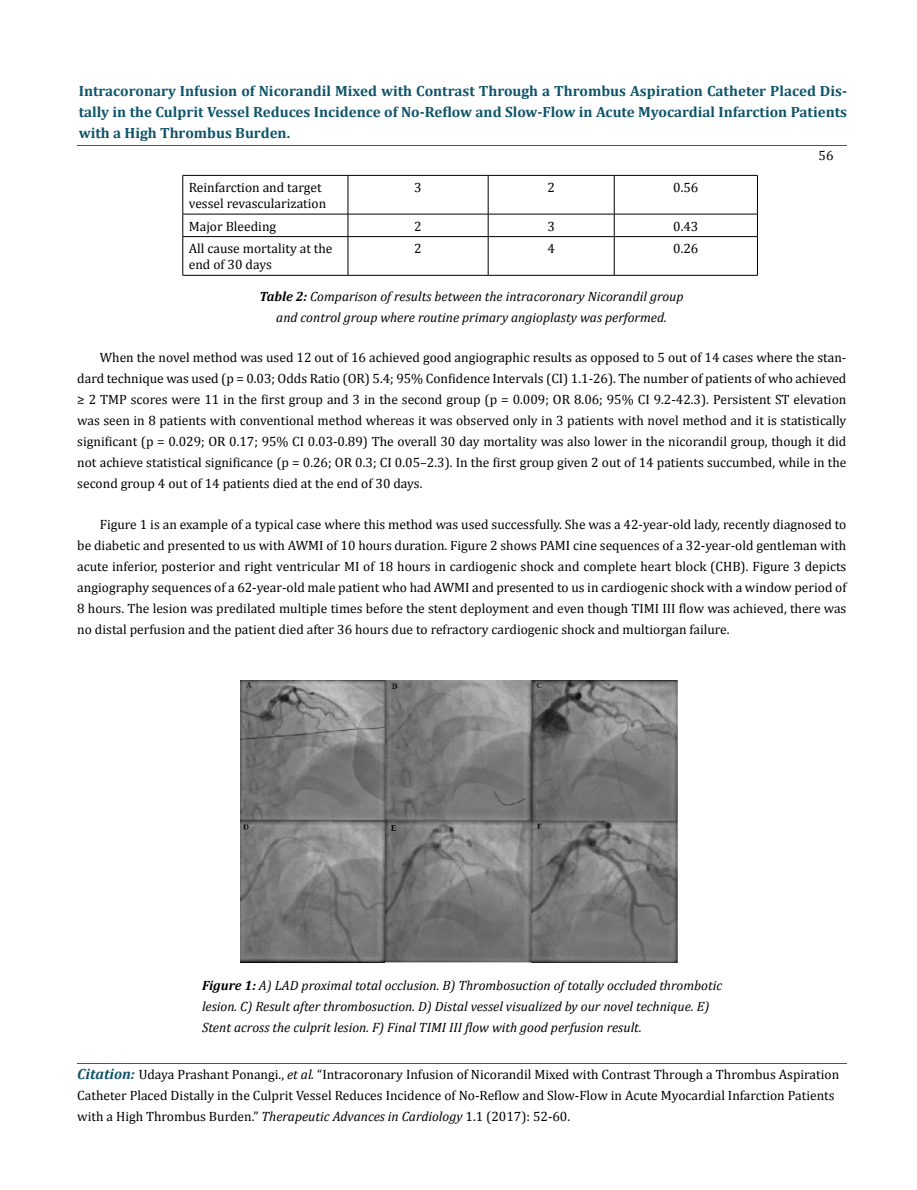
<style>
.page{position:relative;width:917px;height:1190px;background:#fff}
.page>*{position:absolute;margin:0;border:0;box-sizing:border-box;transform-origin:0 0}
.t1{font:700 14.85px/21px "Cambria";color:#0e546a;text-align:justify}
.t2{font:13.5px/21px "Cambria";color:#000}
.t3{font:italic 13.5px/21px "Cambria";color:#000;text-align:center}
.s1{font-weight:700}
.s2{font-weight:700;font-style:italic;font-size:14.85px;color:#0e546a}
.s3{font-style:italic}
</style>
<div class="page">
<hr style="left:77px;top:1063px;width:769px;height:1px;background:#0d66b1">
<hr style="left:77px;top:145px;width:770px;height:1px;background:#0d66b1">
<hr style="left:183px;top:175px;width:165px;height:1px;background:#000">
<hr style="left:182px;top:175px;width:1px;height:39px;background:#000">
<hr style="left:348px;top:175px;width:140px;height:1px;background:#000">
<hr style="left:348px;top:175px;width:1px;height:39px;background:#000">
<hr style="left:488px;top:175px;width:126px;height:1px;background:#000">
<hr style="left:488px;top:175px;width:1px;height:39px;background:#000">
<hr style="left:614px;top:175px;width:143px;height:1px;background:#000">
<hr style="left:614px;top:175px;width:1px;height:39px;background:#000">
<hr style="left:757px;top:175px;width:1px;height:39px;background:#000">
<hr style="left:183px;top:214px;width:165px;height:1px;background:#000">
<svg style="left:182px;top:214px;width:1px;height:22px"></svg>
<hr style="left:348px;top:214px;width:140px;height:1px;background:#000">
<svg style="left:348px;top:214px;width:1px;height:22px"></svg>
<hr style="left:488px;top:214px;width:126px;height:1px;background:#000">
<svg style="left:488px;top:214px;width:1px;height:22px"></svg>
<hr style="left:614px;top:214px;width:143px;height:1px;background:#000">
<svg style="left:614px;top:214px;width:1px;height:22px"></svg>
<svg style="left:757px;top:214px;width:1px;height:22px"></svg>
<hr style="left:183px;top:236px;width:165px;height:1px;background:#000">
<hr style="left:182px;top:237px;width:1px;height:38px;background:#000">
<hr style="left:348px;top:236px;width:140px;height:1px;background:#000">
<hr style="left:348px;top:237px;width:1px;height:38px;background:#000">
<hr style="left:488px;top:236px;width:126px;height:1px;background:#000">
<hr style="left:488px;top:237px;width:1px;height:38px;background:#000">
<hr style="left:614px;top:236px;width:143px;height:1px;background:#000">
<hr style="left:614px;top:237px;width:1px;height:38px;background:#000">
<hr style="left:757px;top:237px;width:1px;height:38px;background:#000">
<hr style="left:183px;top:275px;width:165px;height:1px;background:#000">
<hr style="left:348px;top:275px;width:140px;height:1px;background:#000">
<hr style="left:488px;top:275px;width:126px;height:1px;background:#000">
<hr style="left:614px;top:275px;width:143px;height:1px;background:#000">
<img style="left:240px;top:680px;width:437px;height:282px">
<p class="t1" style="left:79px;top:80px;width:770px">Intracoronary Infusion of Nicorandil Mixed with Contrast Through a Thrombus Aspiration Catheter Placed Dis&shy;tally in the Culprit Vessel Reduces Incidence of No-Reflow and Slow-Flow in Acute Myocardial Infarction Patients with a High Thrombus Burden.</p>
<p class="t2" style="left:818px;top:145px;width:16px">56</p>
<p class="t2" style="left:189px;top:179px;width:139px;line-height:16.2px">Reinfarction and target vessel revascularization</p>
<p class="t2" style="left:414px;top:177px;width:9px">3</p>
<p class="t2" style="left:547px;top:177px;width:9px">2</p>
<p class="t2" style="left:673px;top:177px;width:27px">0.56</p>
<p class="t2" style="left:189px;top:215px;width:89px">Major Bleeding</p>
<p class="t2" style="left:414px;top:215px;width:9px">2</p>
<p class="t2" style="left:547px;top:215px;width:9px">3</p>
<p class="t2" style="left:673px;top:215px;width:27px">0.43</p>
<p class="t2" style="left:189px;top:240px;width:145px;line-height:16.2px">All cause mortality at the end of 30 days</p>
<p class="t2" style="left:414px;top:238px;width:9px">2</p>
<p class="t2" style="left:547px;top:238px;width:9px">4</p>
<p class="t2" style="left:673px;top:238px;width:27px">0.26</p>
<p class="t3" style="left:259px;top:285px;width:425px"><span class="s1">Table 2:</span> Comparison of results between the intracoronary Nicorandil group and control group where routine primary angioplasty was performed.</p>
<p class="t2" style="left:77px;top:347px;width:770px;text-align:justify;text-indent:23px">When the novel method was used 12 out of 16 achieved good angiographic results as opposed to 5 out of 14 cases where the stan&shy;dard technique was used (p = 0.03; Odds Ratio (OR) 5.4; 95% Confidence Intervals (CI) 1.1-26). The number of patients of who achieved ≥ 2 TMP scores were 11 in the first group and 3 in the second group (p = 0.009; OR 8.06; 95% CI 9.2-42.3). Persistent ST elevation was seen in 8 patients with conventional method whereas it was observed only in 3 patients with novel method and it is statistically significant (p = 0.029; OR 0.17; 95% CI 0.03-0.89) The overall 30 day mortality was also lower in the nicorandil group, though it did not achieve statistical significance (p = 0.26; OR 0.3; CI 0.05–2.3). In the first group given 2 out of 14 patients succumbed, while in the second group 4 out of 14 patients died at the end of 30 days.</p>
<p class="t2" style="left:77px;top:514px;width:770px;text-align:justify;text-indent:23px">Figure 1 is an example of a typical case where this method was used successfully. She was a 42-year-old lady, recently diagnosed to be diabetic and presented to us with AWMI of 10 hours duration. Figure 2 shows PAMI cine sequences of a 32-year-old gentleman with acute inferior, posterior and right ventricular MI of 18 hours in cardiogenic shock and complete heart block (CHB). Figure 3 depicts angiography sequences of a 62-year-old male patient who had AWMI and presented to us in cardiogenic shock with a window period of 8 hours. The lesion was predilated multiple times before the stent deployment and even though TIMI III flow was achieved, there was no distal perfusion and the patient died after 36 hours due to refractory cardiogenic shock and multiorgan failure.</p>
<p class="t3" style="left:202px;top:974px;width:521px;text-align:left"><span class="s1">Figure 1:</span> A) LAD proximal total occlusion. B) Thrombosuction of totally occluded thrombotic lesion. C) Result after thrombosuction. D) Distal vessel visualized by our novel technique. E)<br>Stent across the culprit lesion. F) Final TIMI III flow with good perfusion result.</p>
<p class="t2" style="left:77px;top:1063px;width:763px"><span class="s2">Citation:</span> Udaya Prashant Ponangi., <span class="s3">et al.</span> “Intracoronary Infusion of Nicorandil Mixed with Contrast Through a Thrombus Aspiration<br>Catheter Placed Distally in the Culprit Vessel Reduces Incidence of No-Reflow and Slow-Flow in Acute Myocardial Infarction Patients with a High Thrombus Burden.” <span class="s3">Therapeutic Advances in Cardiology</span> 1.1 (2017): 52-60.</p>
</div>
